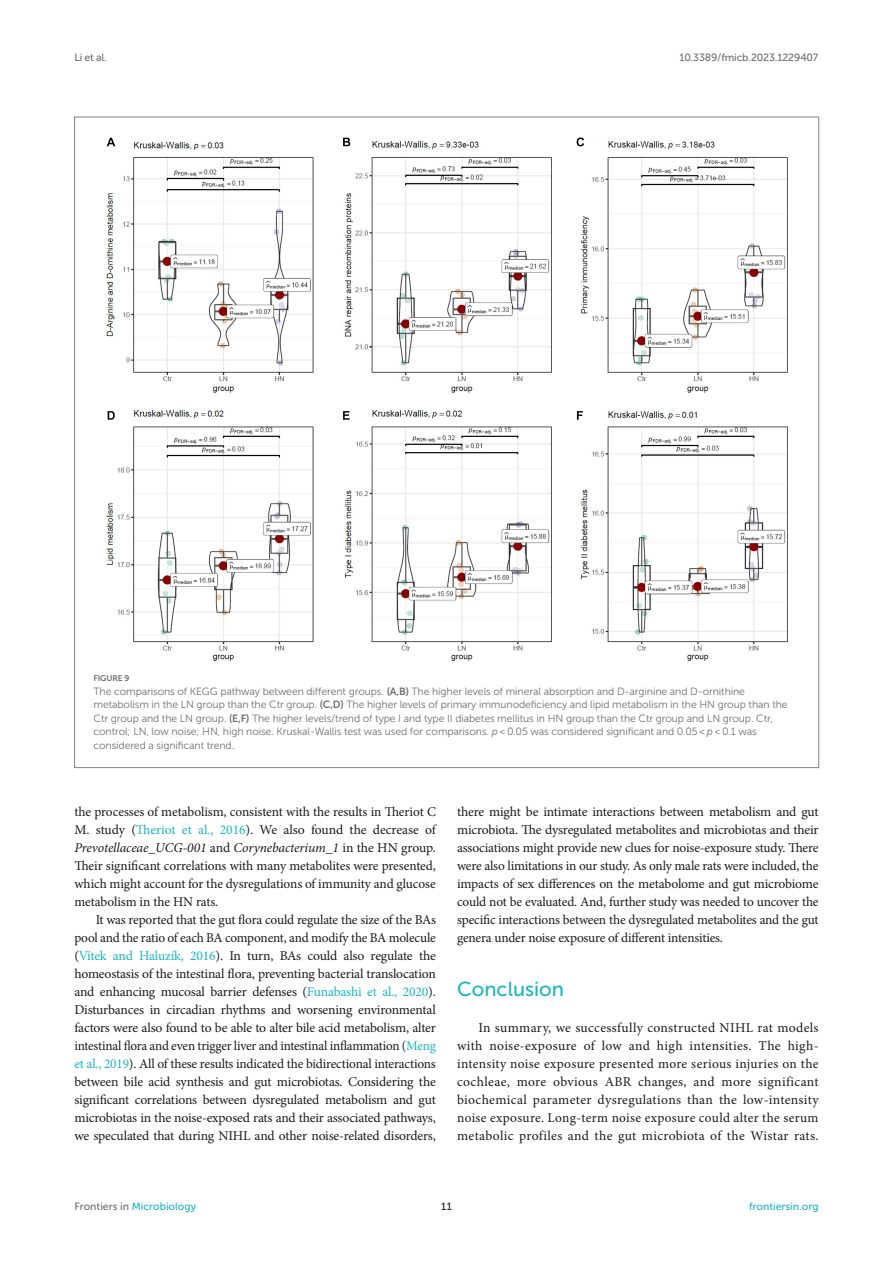
<style>
.page{position:relative;width:893px;height:1263px;background:#fff}
.page>*{position:absolute;margin:0;border:0;box-sizing:border-box;transform-origin:0 0}
.HEAD_1{font:20.25px "Museo Sans 500";color:#1db5c3}
.TEXT{font:13.5px/18px "Minion Pro";letter-spacing:-.015em;color:#1b1c1b;text-align:justify}
.TEXT_FLUSH{font:13.5px/18px "Minion Pro";letter-spacing:.025em;color:#1b1c1b;text-align:justify}
.FIG_LEG{font:10.5px/13.5px "Museo Sans 300";letter-spacing:-.01em;color:#706f70}
.t1{font:10.5px "Museo Sans 500";color:#1db5c3}
.t2{font:10.5px "Museo Sans 500";letter-spacing:-.015em;color:#706f70}
.t3{font:10.5px "Museo Sans 500";color:#1b1c1b}
.FIG_HD{font:8.25px "Museo Sans 700";letter-spacing:-.01em;color:#706f70}
.s1{font-family:"Museo Sans 700"}
.s2{font-style:italic}
.s3{color:#1db5c3}
.s4{color:#706f70}
</style>
<div class="page">
<img style="left:106px;top:137px;width:682px;height:524px">
<p class="t2" style="left:74px;top:51px;width:34px">Li et al.</p>
<p class="t2" style="left:679px;top:51px;width:141px">10.3389/fmicb.2023.1229407</p>
<p class="FIG_HD" style="left:94px;top:674px;width:37px">FIGURE 9</p>
<p class="FIG_LEG" style="left:94px;top:684px;width:696px">The comparisons of KEGG pathway between different groups. <span class="s1">(A,B)</span> The higher levels of mineral absorption and D-arginine and D-ornithine metabolism in the LN group than the Ctr group. <span class="s1">(C,D)</span> The higher levels of primary immunodeficiency and lipid metabolism in the HN group than the Ctr group and the LN group. <span class="s1">(E,F)</span> The higher levels/trend of type I and type II diabetes mellitus in HN group than the Ctr group and LN group. Ctr, control; LN, low noise; HN, high noise. Kruskal-Wallis test was used for comparisons. <span class="s2">p</span> &lt; 0.05 was considered significant and 0.05 &lt; <span class="s2">p</span> &lt; 0.1 was considered a significant trend.</p>
<p class="TEXT" style="left:74px;top:803px;width:363px">the processes of metabolism, consistent with the results in Theriot C M. study (<span class="s3">Theriot et al., 2016</span>). We also found the decrease of <span class="s2">Prevotellaceae_UCG-001</span> and <span class="s2">Corynebacterium_1</span> in the HN group.<br>Their significant correlations with many metabolites were presented, which might account for the dysregulations of immunity and glucose metabolism in the HN rats.</p>
<p class="TEXT" style="left:74px;top:911px;width:363px;text-indent:21px">It was reported that the gut flora could regulate the size of the BAs pool and the ratio of each BA component, and modify the BA molecule (<span class="s3">Vítek and Haluzík, 2016</span>). In turn, BAs could also regulate the homeostasis of the intestinal flora, preventing bacterial translocation and enhancing mucosal barrier defenses (<span class="s3">Funabashi et al., 2020</span>).<br>Disturbances in circadian rhythms and worsening environmental factors were also found to be able to alter bile acid metabolism, alter intestinal flora and even trigger liver and intestinal inflammation (<span class="s3">Meng et al., 2019</span>). All of these results indicated the bidirectional interactions between bile acid synthesis and gut microbiotas. Considering the significant correlations between dysregulated metabolism and gut microbiotas in the noise-exposed rats and their associated pathways, we speculated that during NIHL and other noise-related disorders,</p>
<p class="TEXT" style="left:457px;top:803px;width:363px">there might be intimate interactions between metabolism and gut microbiota. The dysregulated metabolites and microbiotas and their associations might provide new clues for noise-exposure study. There were also limitations in our study. As only male rats were included, the impacts of sex differences on the metabolome and gut microbiome could not be evaluated. And, further study was needed to uncover the specific interactions between the dysregulated metabolites and the gut genera under noise exposure of different intensities.</p>
<p class="HEAD_1" style="left:457px;top:978px;width:108px">Conclusion</p>
<p class="TEXT_FLUSH" style="left:457px;top:1019px;width:363px;text-indent:21px">In summary, we successfully constructed NIHL rat models with noise-exposure of low and high intensities. The high&shy;intensity noise exposure presented more serious injuries on the cochleae, more obvious ABR changes, and more significant biochemical parameter dysregulations than the low-intensity noise exposure. Long-term noise exposure could alter the serum metabolic profiles and the gut microbiota of the Wistar rats.</p>
<p class="t1" style="left:74px;top:1200px;width:123px"><span class="s4">Frontiers in</span> Microbiology</p>
<p class="t3" style="left:441px;top:1200px;width:12px">11</p>
<p class="t1" style="left:749px;top:1200px;width:71px">frontiersin.org</p>
</div>
